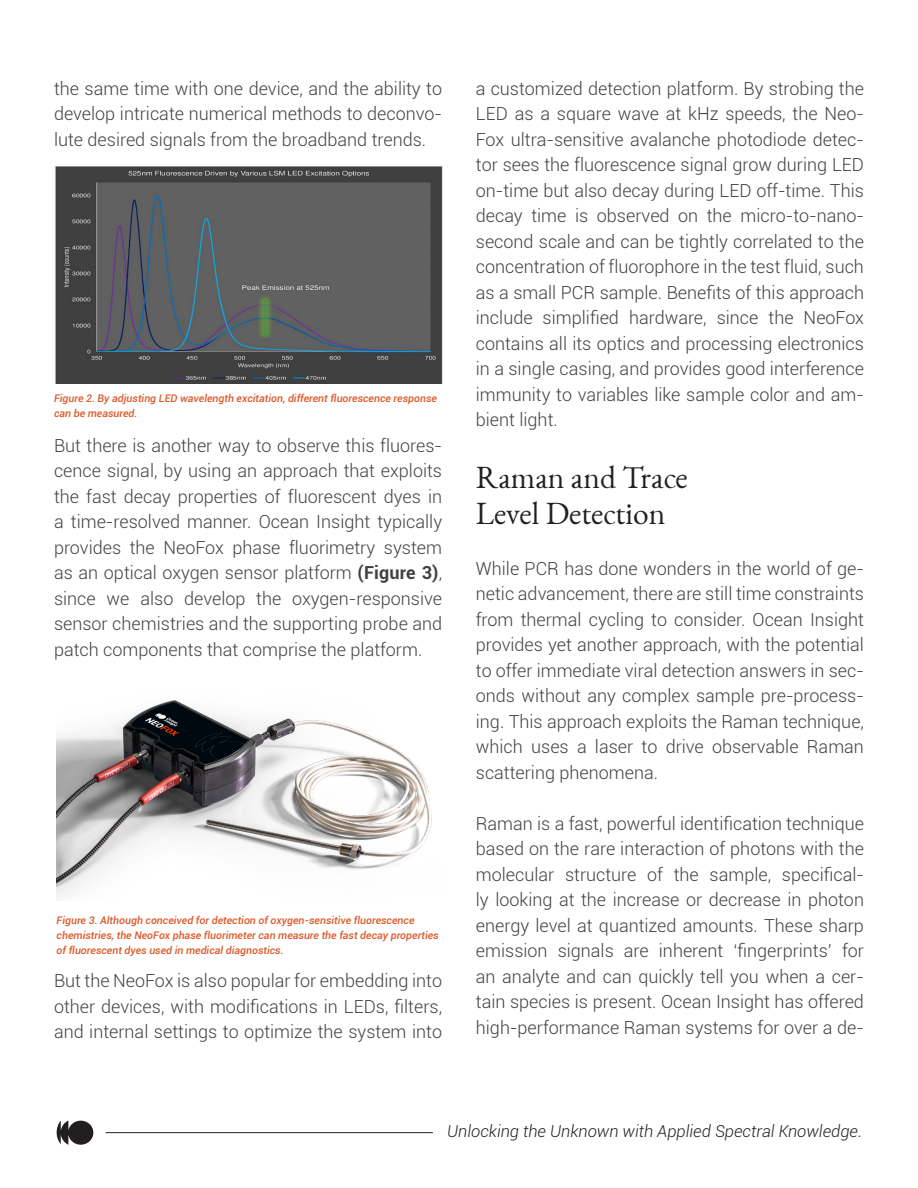
<style>
.page{position:relative;width:918px;height:1188px;background:#fff}
.page>*{position:absolute;margin:0;border:0;box-sizing:border-box;transform-origin:0 0}
.t1{font:31.5px "EB Garamond 12";color:#231f20}
.t2{font:300 18px/25.5px "Roboto";color:#434042;text-align:justify}
.t3{font:italic 300 16.5px "Roboto";color:#231f20}
.t4{font:italic 500 10.5px/15px "Roboto";color:#dd5827}
.s1{font-weight:700}
</style>
<div class="page">
<svg style="left:57px;top:1121px;width:36px;height:24px"></svg>
<hr style="left:106px;top:1132px;width:327px;height:1px;background:#231f20">
<img style="left:57px;top:700px;width:375px;height:199px">
<img style="left:55px;top:166px;width:387px;height:217px">
<p class="t2" style="left:54px;top:75px;width:390px">the same time with one device, and the ability to develop intricate numerical methods to deconvo&shy;lute desired signals from the broadband trends.</p>
<p class="t4" style="left:54px;top:390px;width:384px">Figure 2. By adjusting LED wavelength excitation, different fluorescence response can be measured.</p>
<p class="t2" style="left:54px;top:432px;width:390px">But there is another way to observe this fluores&shy;cence signal, by using an approach that exploits the fast decay properties of fluorescent dyes in a time-resolved manner. Ocean Insight typically provides the NeoFox phase fluorimetry system as an optical oxygen sensor platform <span class="s1">(Figure 3)</span>, since we also develop the oxygen-responsive sensor chemistries and the supporting probe and patch components that comprise the platform.</p>
<p class="t4" style="left:57px;top:913px;width:384px">Figure 3. Although conceived for detection of oxygen-sensitive fluorescence chemistries, the NeoFox phase fluorimeter can measure the fast decay properties of fluorescent dyes used in medical diagnostics.</p>
<p class="t2" style="left:54px;top:967px;width:390px">But the NeoFox is also popular for embedding into other devices, with modifications in LEDs, filters, and internal settings to optimize the system into</p>
<p class="t2" style="left:476px;top:75px;width:390px">a customized detection platform. By strobing the LED as a square wave at kHz speeds, the Neo-Fox ultra-sensitive avalanche photodiode detec&shy;tor sees the fluorescence signal grow during LED on-time but also decay during LED off-time. This decay time is observed on the micro-to-nano&shy;second scale and can be tightly correlated to the concentration of fluorophore in the test fluid, such as a small PCR sample. Benefits of this approach include simplified hardware, since the NeoFox contains all its optics and processing electronics in a single casing, and provides good interference immunity to variables like sample color and am&shy;bient light.</p>
<p class="t1" style="left:476px;top:457px;width:213px">Raman and Trace</p>
<p class="t1" style="left:476px;top:493px;width:191px">Level Detection</p>
<p class="t2" style="left:476px;top:555px;width:390px">While PCR has done wonders in the world of ge&shy;netic advancement, there are still time constraints from thermal cycling to consider. Ocean Insight provides yet another approach, with the potential to offer immediate viral detection answers in sec&shy;onds without any complex sample pre-process&shy;ing. This approach exploits the Raman technique, which uses a laser to drive observable Raman scattering phenomena.</p>
<p class="t2" style="left:476px;top:810px;width:390px">Raman is a fast, powerful identification technique based on the rare interaction of photons with the molecular structure of the sample, specifical&shy;ly looking at the increase or decrease in photon energy level at quantized amounts. These sharp emission signals are inherent ‘fingerprints’ for an analyte and can quickly tell you when a cer&shy;tain species is present. Ocean Insight has offered high-performance Raman systems for over a de-</p>
<p class="t3" style="left:447px;top:1120px;width:416px">Unlocking the Unknown with Applied Spectral Knowledge.</p>
</div>
